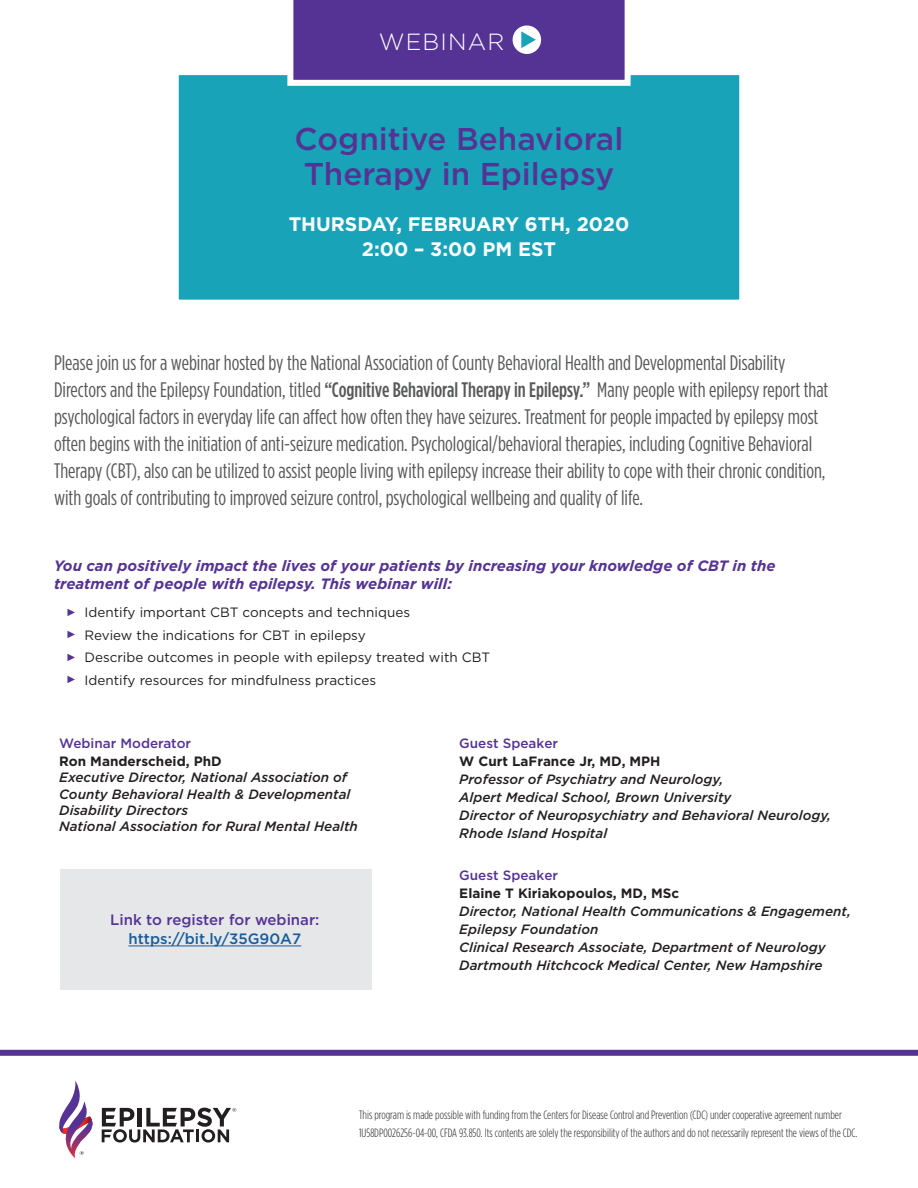
<style>
.page{position:relative;width:918px;height:1188px;background:#fff}
.page>*{position:absolute;margin:0;border:0;box-sizing:border-box;transform-origin:0 0}
.t1{font:500 31.5px "Gotham";color:#553394}
.t2{font:300 23.4px "Gotham";letter-spacing:.05em;color:#fff}
.t3{font:21px/27px "Gotham Condensed";color:#57585a}
.t4{font:700 19.5px "Gotham";color:#fff}
.t5{font:italic 700 15px/18px "Gotham";color:#553394}
.t6{font:500 15px "Gotham";color:#553394}
.t7{font:500 15px "Gotham";color:#175d9e}
.t8{font:italic 500 13.5px/18px "Gotham";color:#231f20}
.t9{font:13.5px "Gotham";color:#231f20}
.t10{font:700 13.5px "Gotham";color:#231f20}
.t11{font:500 13.5px "Gotham";color:#553394}
.t12{font:300 12px/18px "Gotham Condensed";color:#231f20}
.s1{font-weight:500}
.s2{font-family:"Arial";font-size:10.5px;color:#553394}
.s3{font-style:normal;color:#553394}
.s4{font-weight:700;font-style:normal}
</style>
<div class="page">
<div style="left:178px;top:75px;width:562px;height:225px;background:#19a3b8"></div>
<svg style="left:284px;top:0;width:350px;height:89px;background:#6953a3"></svg>
<div style="left:0;top:1050px;width:918px;height:6px;background:#553394"></div>
<svg style="left:59px;top:1081px;width:34px;height:78px"></svg>
<svg style="left:102px;top:1108px;width:134px;height:35px"></svg>
<div style="left:61px;top:869px;width:311px;height:120px;background:#e6e7e9"></div>
<hr style="left:128px;top:946px;width:173px;height:1px;background:#175d9e">
<p class="t2" style="left:379px;top:27px;width:127px">WEBINAR</p>
<p class="t1" style="left:295px;top:119px;width:330px">Cognitive Behavioral</p>
<p class="t1" style="left:304px;top:153px;width:312px">Therapy in Epilepsy</p>
<p class="t4" style="left:289px;top:211px;width:342px">THURSDAY, FEBRUARY 6TH, 2020</p>
<p class="t4" style="left:362px;top:237px;width:196px">2:00 – 3:00 PM EST</p>
<p class="t3" style="left:54px;top:349px;width:776px">Please join us for a webinar hosted by the National Association of County Behavioral Health and Developmental Disability Directors and the Epilepsy Foundation, titled <span class="s1">“Cognitive Behavioral Therapy in Epilepsy.”</span> Many people with epilepsy report that psychological factors in everyday life can affect how often they have seizures. Treatment for people impacted by epilepsy most often begins with the initiation of anti-seizure medication. Psychological/behavioral therapies, including Cognitive Behavioral Therapy (CBT), also can be utilized to assist people living with epilepsy increase their ability to cope with their chronic condition, with goals of contributing to improved seizure control, psychological wellbeing and quality of life.</p>
<p class="t5" style="left:54px;top:557px;width:723px">You can positively impact the lives of your patients by increasing your knowledge of CBT in the treatment of people with epilepsy. This webinar will:</p>
<p class="t9" style="left:66px;top:604px;width:346px"><span class="s2">►</span> Identify important CBT concepts and techniques</p>
<p class="t9" style="left:66px;top:627px;width:301px"><span class="s2">►</span> Review the indications for CBT in epilepsy</p>
<p class="t9" style="left:66px;top:649px;width:426px"><span class="s2">►</span> Describe outcomes in people with epilepsy treated with CBT</p>
<p class="t9" style="left:66px;top:672px;width:312px"><span class="s2">►</span> Identify resources for mindfulness practices</p>
<p class="t11" style="left:59px;top:735px;width:133px">Webinar Moderator</p>
<p class="t10" style="left:59px;top:752px;width:164px">Ron Manderscheid, PhD</p>
<p class="t8" style="left:59px;top:769px;width:293px;line-height:16.2px">Executive Director, National Association of<br>County Behavioral Health &amp; Developmental<br>Disability Directors</p>
<p class="t8" style="left:59px;top:817px;width:300px">National Association for Rural Mental Health</p>
<p class="t6" style="left:110px;top:910px;width:211px">Link to register for webinar:</p>
<p class="t7" style="left:128px;top:929px;width:174px">https://bit.ly/35G90A7</p>
<p class="t8" style="left:459px;top:735px;width:373px"><span class="s3">Guest Speaker<br></span><span class="s4">W Curt LaFrance Jr, MD, MPH<br></span>Professor of Psychiatry and Neurology,<br>Alpert Medical School, Brown University<br>Director of Neuropsychiatry and Behavioral Neurology, Rhode Island Hospital</p>
<p class="t8" style="left:459px;top:866px;width:393px"><span class="s3">Guest Speaker<br></span><span class="s4">Elaine T Kiriakopoulos, MD, MSc<br></span>Director, National Health Communications &amp; Engagement, Epilepsy Foundation<br>Clinical Research Associate, Department of Neurology Dartmouth Hitchcock Medical Center, New Hampshire</p>
<p class="t12" style="left:359px;top:1105px;width:500px">This program is made possible with funding from the Centers for Disease Control and Prevention (CDC) under cooperative agreement number<br>1U58DP0026256-04-00, CFDA 93.850. Its contents are solely the responsibility of the authors and do not necessarily represent the views of the CDC.</p>
</div>
